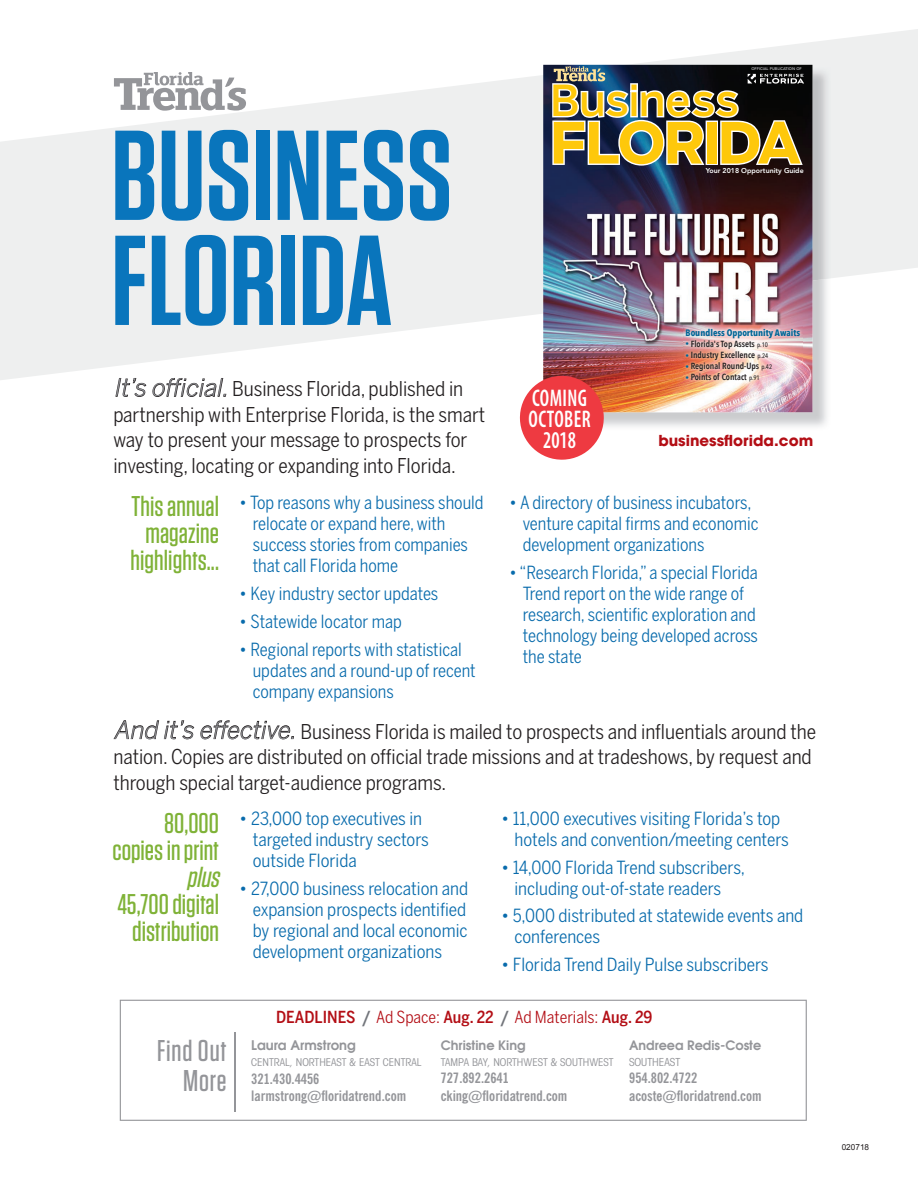
<style>
.page{position:relative;width:918px;height:1188px;background:#fff}
.page>*{position:absolute;margin:0;border:0;box-sizing:border-box;transform-origin:0 0}
.t1{font:600 127.5px/105px "Tungsten";color:#0975bc}
.t2{font:700 56.1px "Boomer";letter-spacing:-.04em;color:#fec80b}
.t3{font:42.45px "Boomer";color:#fec80b}
.t4{font:500 30px/30px "Tungsten";letter-spacing:.03em;color:#949599;text-align:right}
.t5{font:500 28.5px/27px "Tungsten";color:#7fb237;text-align:center}
.t6{font:italic 500 28.5px "Tungsten";color:#7fb237}
.t7{font:600 condensed 24.15px/20.9px "Myriad Pro";letter-spacing:.02em;color:#fff;text-align:center;scale:.83 1}
.t8{font:20.25px/25.5px "Benton Sans Cond";letter-spacing:-.005em;color:#231f20}
.t9{font:18px/21px "Benton Sans Cond";color:#086bac;scale:.96 1}
.t10{font:18px/21px "Benton Sans Cond";color:#086bac}
.t11{font:500 16.5px "Benton Sans Cond";color:#b30e15}
.t12{font:700 15px "Avant Garde";color:#b30e15}
.t13{font:700 condensed 14.4px/17.2px "News Gothic BT";color:#949599}
.t14{font:600 13.2px "Avant Garde";color:#949599}
.t15{font:600 12.9px "Avant Garde";color:#949599}
.t16{font:condensed 11.1px "Avant Garde";color:#949599}
.t17{font:condensed 10.8px "Avant Garde";color:#949599}
.t18{font:700 9.3px "Avenir Next Condensed";color:#006596}
.t19{font:600 8.85px "Avenir Next Condensed";color:#231f20}
.t20{font:8.25px "Arial";color:#231f20}
.t21{font:800 7.05px "Avenir";color:#fff}
.t22{font:800 3.9px "Avenir";color:#b8b9bc}
.s1{font-family:"Benton Sans";font-weight:300;font-style:italic;font-size:24px;color:#949599}
.s2{font-size:7.05px;color:#006596}
.s3{font-weight:500;font-size:6.6px}
.s4{font-style:italic;color:#72757b}
.s5{font-weight:400}
</style>
<div class="page">
<svg style="left:0;top:29px;width:918px;height:351px;fill:#eeefef"></svg>
<img style="left:605px;top:281px;width:226px;height:146px">
<img style="left:812px;top:67px;width:19px;height:214px">
<img style="left:543px;top:65px;width:269px;height:347px">
<img style="left:683px;top:325px;width:120px;height:60px">
<svg style="left:552px;top:66px;width:252px;height:100px"></svg>
<svg style="left:116px;top:378px;width:30px;height:19px"></svg>
<svg style="left:152px;top:378px;width:74px;height:19px"></svg>
<svg style="left:114px;top:720px;width:80px;height:19px"></svg>
<svg style="left:200px;top:720px;width:94px;height:20px"></svg>
<svg style="left:120px;top:1000px;width:687px;height:121px"></svg>
<svg style="left:519px;top:375px;width:86px;height:85px"></svg>
<hr style="left:235px;top:1032px;width:1px;height:80px;background:#949599">
<svg style="left:114px;top:72px;width:132px;height:39px"></svg>
<h1 class="t1" style="left:111px;top:126px;width:343px">BUSINESS<br>FLORIDA</h1>
<p class="t8" style="left:113px;top:376px;width:373px"><span class="s1">It’s official.</span>Business Florida, published in partnership with Enterprise Florida, is the smart way to present your message to prospects for investing, locating or expanding into Florida.</p>
<p class="t9" style="left:253px;top:492px;width:242px;text-indent:-13px">• Top reasons why a business should relocate or expand here, with success stories from companies that call Florida home</p>
<p class="t9" style="left:239px;top:583px;width:209px">• Key industry sector updates</p>
<p class="t9" style="left:239px;top:611px;width:171px">• Statewide locator map</p>
<p class="t9" style="left:253px;top:638px;width:234px;text-indent:-13px">• Regional reports with statistical updates and a round-up of recent company expansions</p>
<h3 class="t5" style="left:130px;top:493px;width:90px">This annual magazine highlights...</h3>
<h3 class="t3" style="left:550px;top:75px;width:190px">Business</h3>
<p class="t22" style="left:751px;top:67px;width:52px">OFFICIAL PUBLICATION OF</p>
<h2 class="t2" style="left:550px;top:107px;width:253px">FLORIDA</h2>
<p class="t21" style="left:706px;top:166px;width:100px">Your 2018 Opportunity Guide</p>
<h3 class="t7" style="left:529px;top:388px;width:76px">COMING<br>OCTOBER<br>2018</h3>
<p class="t18" style="left:686px;top:327px;width:116px">Boundless Opportunity Awaits</p>
<p class="t19" style="left:686px;top:336px;width:84px"><span class="s2">•</span> Florida's Top Assets <span class="s3">p.10</span></p>
<p class="t19" style="left:686px;top:347px;width:84px"><span class="s2">•</span> Industry Excellence <span class="s3">p.24</span></p>
<p class="t19" style="left:686px;top:358px;width:88px"><span class="s2">•</span> Regional Round-Ups <span class="s3">p.42</span></p>
<p class="t19" style="left:686px;top:370px;width:76px"><span class="s2">•</span> Points of Contact <span class="s3">p.91</span></p>
<p class="t12" style="left:658px;top:431px;width:156px">businessflorida.com</p>
<p class="t9" style="left:523px;top:492px;width:247px;text-indent:-13px">• A directory of business incubators, venture capital firms and economic development organizations</p>
<p class="t9" style="left:523px;top:562px;width:247px;text-indent:-13px">• “Research Florida,” a special Florida<br>Trend report on the wide range of research, scientific exploration and technology being developed across the state</p>
<p class="t8" style="left:113px;top:718px;width:704px"><span class="s1">And it’s effective.</span>Business Florida is mailed to prospects and influentials around the nation. Copies are distributed on official trade missions and at tradeshows, by request and through special target-audience programs.</p>
<h3 class="t5" style="left:112px;top:810px;width:108px;text-align:right">80,000 copies in print</h3>
<h3 class="t6" style="left:187px;top:863px;width:40px">plus</h3>
<h3 class="t5" style="left:117px;top:891px;width:103px">45,700 digital distribution</h3>
<p class="t10" style="left:253px;top:808px;width:178px;text-indent:-14px">• 23,000 top executives in targeted industry sectors outside Florida</p>
<p class="t10" style="left:253px;top:877px;width:217px;text-align:justify;text-indent:-14px">• 27,000 business relocation and expansion prospects identified by regional and local economic development organizations</p>
<p class="t10" style="left:515px;top:808px;width:276px;text-indent:-14px">• 11,000 executives visiting Florida’s top hotels and convention/meeting centers</p>
<p class="t10" style="left:501px;top:856px;width:246px;text-align:center">• 14,000 Florida Trend subscribers, including out-of-state readers</p>
<p class="t10" style="left:515px;top:905px;width:290px;text-indent:-14px">• 5,000 distributed at statewide events and conferences</p>
<p class="t10" style="left:501px;top:954px;width:269px">• Florida Trend Daily Pulse subscribers</p>
<p class="t11" style="left:276px;top:1007px;width:378px">DEADLINES <span class="s4">|</span> <span class="s5">Ad Space:</span> Aug. 22 <span class="s4">|</span> <span class="s5">Ad Materials:</span> Aug. 29</p>
<h3 class="t4" style="left:157px;top:1036px;width:71px">Find Out<br>More</h3>
<p class="t14" style="left:251px;top:1037px;width:106px">Laura Armstrong</p>
<p class="t17" style="left:251px;top:1056px;width:172px">CENTRAL, NORTHEAST &amp; EAST CENTRAL</p>
<p class="t13" style="left:251px;top:1070px;width:157px">321.430.4456 larmstrong@floridatrend.com</p>
<p class="t15" style="left:441px;top:1037px;width:87px">Christine King</p>
<p class="t17" style="left:441px;top:1056px;width:174px">TAMPA BAY, NORTHWEST &amp; SOUTHWEST</p>
<p class="t13" style="left:441px;top:1069px;width:128px">727.892.2641 cking@floridatrend.com</p>
<p class="t15" style="left:629px;top:1037px;width:134px">Andreea Redis-Coste</p>
<p class="t16" style="left:629px;top:1055px;width:53px">SOUTHEAST</p>
<p class="t13" style="left:629px;top:1069px;width:134px">954.802.4722 acoste@floridatrend.com</p>
<p class="t20" style="left:842px;top:1142px;width:29px">020718</p>
</div>
